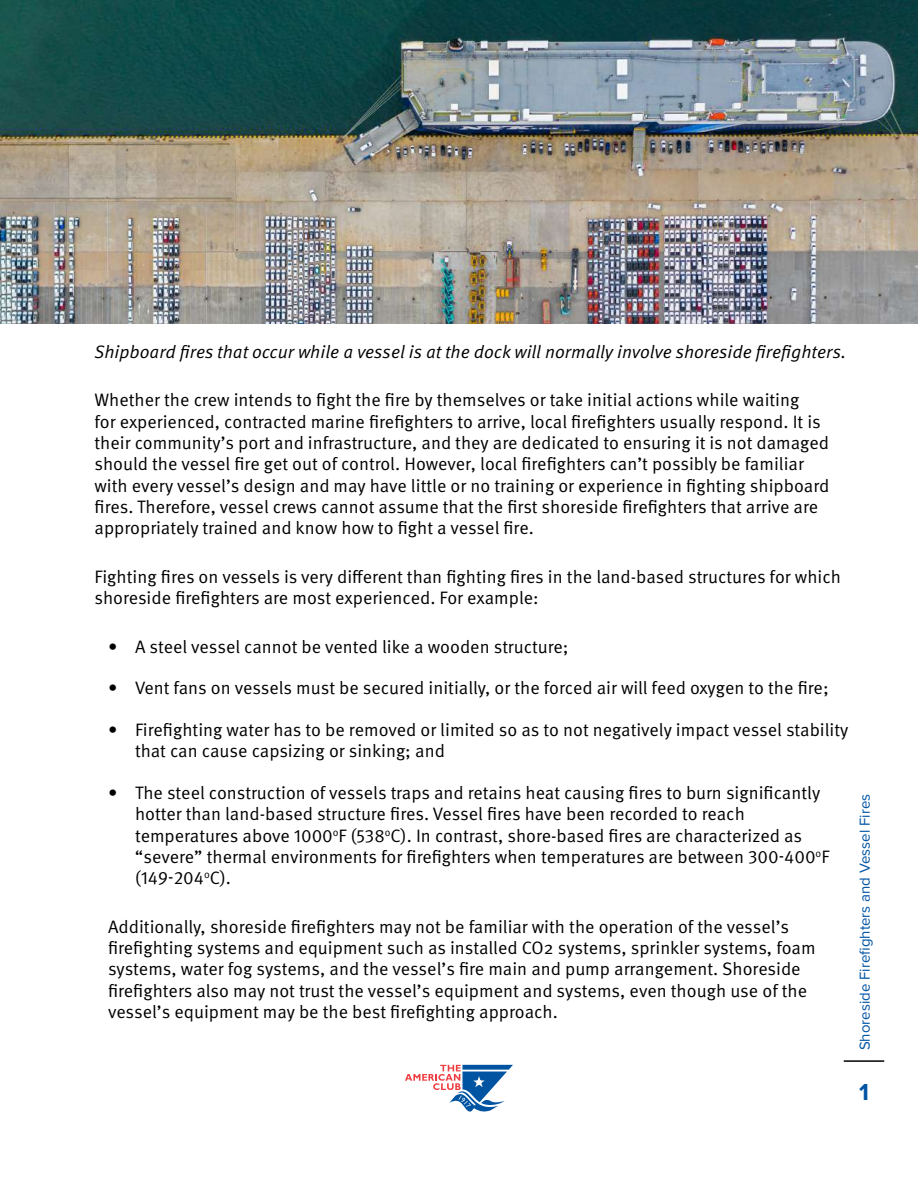
<style>
.page{position:relative;width:918px;height:1188px;background:#fff}
.page>*{position:absolute;margin:0;border:0;box-sizing:border-box;transform-origin:0 0}
.t1{font:700 24px "Proxima Nova";color:#0054a4}
.t2{font:18px/21.3px "Meta Pro Norm";color:#000}
.t3{font:18px "Meta Pro Norm Ita";color:#000}
.t4{font:15px "Proxima Nova";color:#0054a4}
</style>
<div class="page">
<hr style="left:844px;top:1060px;width:40px;height:2px;background:#000">
<svg style="left:405px;top:1065px;width:108px;height:47px"></svg>
<img style="left:0;top:0;width:918px;height:324px">
<p class="t3" style="left:94px;top:338px;width:753px">Shipboard fires that occur while a vessel is at the dock will normally involve shoreside firefighters.</p>
<p class="t2" style="left:94px;top:388px;width:736px">Whether the crew intends to fight the fire by themselves or take initial actions while waiting<br>for experienced, contracted marine firefighters to arrive, local firefighters usually respond. It is their community’s port and infrastructure, and they are dedicated to ensuring it is not damaged should the vessel fire get out of control. However, local firefighters can’t possibly be familiar with every vessel’s design and may have little or no training or experience in fighting shipboard fires. Therefore, vessel crews cannot assume that the first shoreside firefighters that arrive are appropriately trained and know how to fight a vessel fire.</p>
<p class="t2" style="left:94px;top:565px;width:748px">Fighting fires on vessels is very different than fighting fires in the land-based structures for which shoreside firefighters are most experienced. For example:</p>
<p class="t2" style="left:108px;top:634px;width:462px">• A steel vessel cannot be vented like a wooden structure;</p>
<p class="t2" style="left:108px;top:676px;width:722px">• Vent fans on vessels must be secured initially, or the forced air will feed oxygen to the fire;</p>
<p class="t2" style="left:135px;top:718px;width:715px;text-indent:-27px">• Firefighting water has to be removed or limited so as to not negatively impact vessel stability that can cause capsizing or sinking; and</p>
<p class="t2" style="left:135px;top:781px;width:696px;text-indent:-27px">• The steel construction of vessels traps and retains heat causing fires to burn significantly hotter than land-based structure fires. Vessel fires have been recorded to reach temperatures above 1000<sup>o</sup>F (538<sup>o</sup>C). In contrast, shore-based fires are characterized as “severe” thermal environments for firefighters when temperatures are between 300-400<sup>o</sup>F (149-204<sup>o</sup>C).</p>
<p class="t2" style="left:108px;top:915px;width:709px">Additionally, shoreside firefighters may not be familiar with the operation of the vessel’s firefighting systems and equipment such as installed CO2 systems, sprinkler systems, foam systems, water fog systems, and the vessel’s fire main and pump arrangement. Shoreside firefighters also may not trust the vessel’s equipment and systems, even though use of the vessel’s equipment may be the best firefighting approach.</p>
<p class="t4" style="left:854px;top:1050px;width:258px;rotate:-90deg">Shoreside Firefighters and Vessel Fires</p>
<h1 class="t1" style="left:859px;top:1074px;width:11px">1</h1>
</div>
